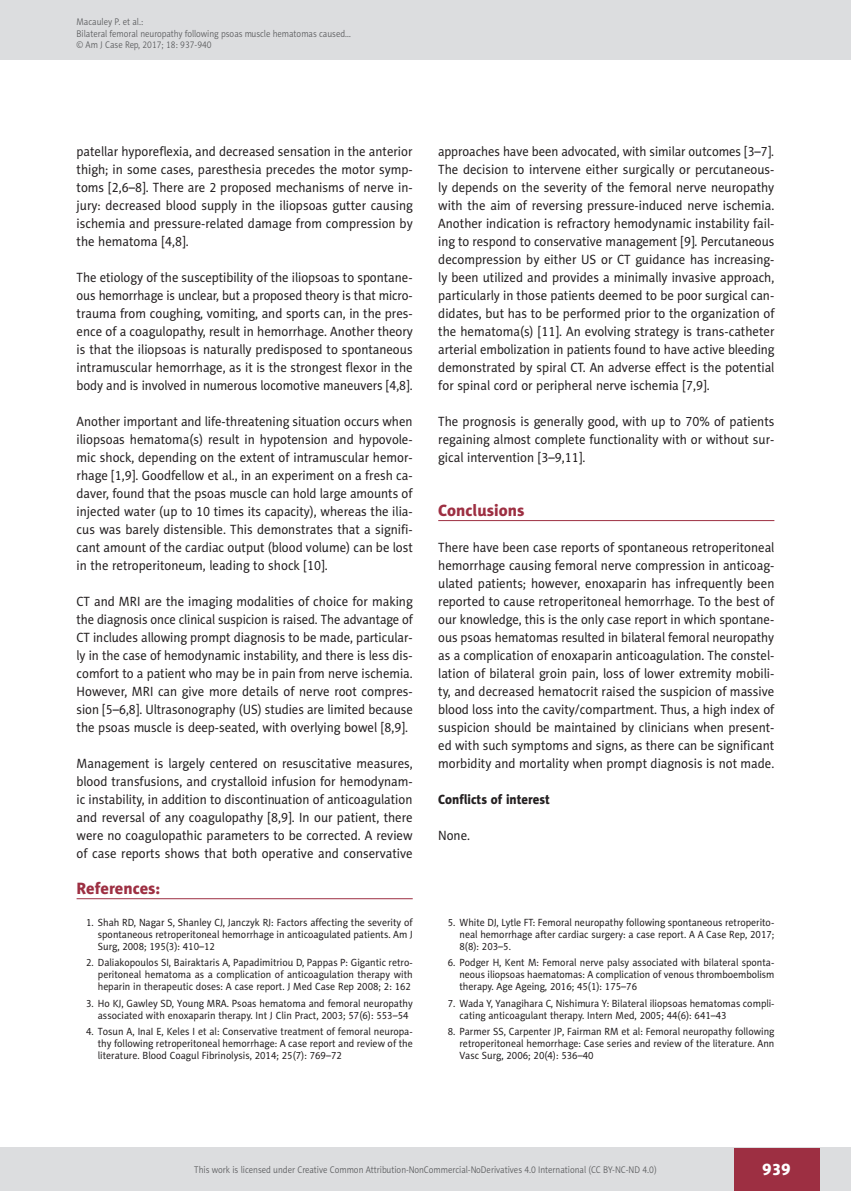
<style>
.page{position:relative;width:851px;height:1191px;background:#fff}
.page>*{position:absolute;margin:0;border:0;box-sizing:border-box;transform-origin:0 0}
.AJCR_Headline_1{font:16.5px "Naomi Sans EFN Heavy";color:#9d2f42}
.AJCR_Referencje_Tytu{font:16.5px "Naomi Sans EFN Heavy";color:#9d2f42}
.t1{font:16.5px "Naomi Sans EFN Heavy";color:#fff}
.AJCR_Body{font:13.5px/18px "Naomi Sans EFN";color:#231f20;text-align:justify;scale:.95 1}
.AJCR_Body-2{font:13.5px/18px "Naomi Sans EFN";color:#231f20;text-align:justify;scale:.94 1}
.AJCR_Headline_2{font:13.5px "Naomi Sans EFN Heavy";color:#231f20;scale:.95 1}
.AJCR_Referencje_punk{font:10.5px/12px "Naomi Sans EFN";color:#231f20;text-align:justify;scale:.95 1}
.AJCR_pagina_zywa{font:9.75px/11.2px "Naomi Sans EFN Light";color:#57585a;scale:.9 1}
.AJCR_pagina_sygnatur{font:9.75px "Naomi Sans EFN Light";color:#57585a;scale:.9 1}
</style>
<div class="page">
<hr style="left:438px;top:520px;width:336px;height:1px;background:#9d2f42">
<hr style="left:77px;top:898px;width:335px;height:1px;background:#9d2f42">
<div style="left:0;top:1148px;width:850px;height:43px;background:#dcdddf"></div>
<div style="left:733px;top:1147px;width:86px;height:43px;background:#9d2f42"></div>
<div style="left:0;top:0;width:850px;height:60px;background:#dcdddf"></div>
<p class="AJCR_pagina_zywa" style="left:77px;top:16px;width:306px">Macauley P. et al.:<br>Bilateral femoral neuropathy following psoas muscle hematomas caused…</p>
<p class="AJCR_pagina_sygnatur" style="left:77px;top:39px;width:152px">© Am J Case Rep, 2017; 18: 937-940</p>
<p class="AJCR_Body" style="left:77px;top:142px;width:355px">patellar hyporeflexia, and decreased sensation in the anterior thigh; in some cases, paresthesia precedes the motor symp&shy;toms [2,6–8]. There are 2 proposed mechanisms of nerve in&shy;jury: decreased blood supply in the iliopsoas gutter causing ischemia and pressure-related damage from compression by the hematoma [4,8].</p>
<p class="AJCR_Body" style="left:77px;top:268px;width:355px">The etiology of the susceptibility of the iliopsoas to spontane&shy;ous hemorrhage is unclear, but a proposed theory is that micro&shy;trauma from coughing, vomiting, and sports can, in the pres&shy;ence of a coagulopathy, result in hemorrhage. Another theory is that the iliopsoas is naturally predisposed to spontaneous intramuscular hemorrhage, as it is the strongest flexor in the body and is involved in numerous locomotive maneuvers [4,8].</p>
<p class="AJCR_Body" style="left:77px;top:412px;width:355px">Another important and life-threatening situation occurs when iliopsoas hematoma(s) result in hypotension and hypovole&shy;mic shock, depending on the extent of intramuscular hemor&shy;rhage [1,9]. Goodfellow et al., in an experiment on a fresh ca&shy;daver, found that the psoas muscle can hold large amounts of injected water (up to 10 times its capacity), whereas the ilia&shy;cus was barely distensible. This demonstrates that a signifi&shy;cant amount of the cardiac output (blood volume) can be lost in the retroperitoneum, leading to shock [10].</p>
<p class="AJCR_Body" style="left:77px;top:592px;width:355px">CT and MRI are the imaging modalities of choice for making the diagnosis once clinical suspicion is raised. The advantage of CT includes allowing prompt diagnosis to be made, particular&shy;ly in the case of hemodynamic instability, and there is less dis&shy;comfort to a patient who may be in pain from nerve ischemia.<br>However, MRI can give more details of nerve root compres&shy;sion [5–6,8]. Ultrasonography (US) studies are limited because the psoas muscle is deep-seated, with overlying bowel [8,9].</p>
<p class="AJCR_Body" style="left:77px;top:754px;width:355px">Management is largely centered on resuscitative measures, blood transfusions, and crystalloid infusion for hemodynam&shy;ic instability, in addition to discontinuation of anticoagulation and reversal of any coagulopathy [8,9]. In our patient, there were no coagulopathic parameters to be corrected. A review of case reports shows that both operative and conservative</p>
<p class="AJCR_Referencje_Tytu" style="left:77px;top:878px;width:85px">References:</p>
<p class="AJCR_Referencje_punk" style="left:98px;top:916px;width:333px;text-indent:-12px">1. Shah RD, Nagar S, Shanley CJ, Janczyk RJ: Factors affecting the severity of spontaneous retroperitoneal hemorrhage in anticoagulated patients. Am J Surg, 2008; 195(3): 410–12</p>
<p class="AJCR_Referencje_punk" style="left:98px;top:957px;width:333px;text-indent:-12px">2. Daliakopoulos SI, Bairaktaris A, Papadimitriou D, Pappas P: Gigantic retro&shy;peritoneal hematoma as a complication of anticoagulation therapy with heparin in therapeutic doses: A case report. J Med Case Rep 2008; 2: 162</p>
<p class="AJCR_Referencje_punk" style="left:98px;top:997px;width:333px;text-indent:-12px">3. Ho KJ, Gawley SD, Young MRA. Psoas hematoma and femoral neuropathy associated with enoxaparin therapy. Int J Clin Pract, 2003; 57(6): 553–54</p>
<p class="AJCR_Referencje_punk" style="left:98px;top:1025px;width:333px;text-indent:-12px">4. Tosun A, InaI E, Keles I et al: Conservative treatment of femoral neuropa&shy;thy following retroperitoneal hemorrhage: A case report and review of the literature. Blood Coagul Fibrinolysis, 2014; 25(7): 769–72</p>
<p class="AJCR_Body-2" style="left:438px;top:142px;width:359px">approaches have been advocated, with similar outcomes [3–7].<br>The decision to intervene either surgically or percutaneous&shy;ly depends on the severity of the femoral nerve neuropathy with the aim of reversing pressure-induced nerve ischemia.<br>Another indication is refractory hemodynamic instability fail&shy;ing to respond to conservative management [9]. Percutaneous decompression by either US or CT guidance has increasing&shy;ly been utilized and provides a minimally invasive approach, particularly in those patients deemed to be poor surgical can&shy;didates, but has to be performed prior to the organization of the hematoma(s) [11]. An evolving strategy is trans-catheter arterial embolization in patients found to have active bleeding demonstrated by spiral CT. An adverse effect is the potential for spinal cord or peripheral nerve ischemia [7,9].</p>
<p class="AJCR_Body" style="left:438px;top:412px;width:355px">The prognosis is generally good, with up to 70% of patients regaining almost complete functionality with or without sur&shy;gical intervention [3–9,11].</p>
<p class="AJCR_Headline_1" style="left:438px;top:500px;width:88px">Conclusions</p>
<p class="AJCR_Body" style="left:438px;top:538px;width:355px">There have been case reports of spontaneous retroperitoneal hemorrhage causing femoral nerve compression in anticoag&shy;ulated patients; however, enoxaparin has infrequently been reported to cause retroperitoneal hemorrhage. To the best of our knowledge, this is the only case report in which spontane&shy;ous psoas hematomas resulted in bilateral femoral neuropathy as a complication of enoxaparin anticoagulation. The constel&shy;lation of bilateral groin pain, loss of lower extremity mobili&shy;ty, and decreased hematocrit raised the suspicion of massive blood loss into the cavity/compartment. Thus, a high index of suspicion should be maintained by clinicians when present&shy;ed with such symptoms and signs, as there can be significant morbidity and mortality when prompt diagnosis is not made.</p>
<p class="AJCR_Headline_2" style="left:438px;top:791px;width:119px">Conflicts of interest</p>
<p class="AJCR_Body" style="left:438px;top:826px;width:35px">None.</p>
<p class="AJCR_Referencje_punk" style="left:459px;top:916px;width:333px;text-indent:-12px">5. White DJ, Lytle FT: Femoral neuropathy following spontaneous retroperito&shy;neal hemorrhage after cardiac surgery: a case report. A A Case Rep, 2017; 8(8): 203–5.</p>
<p class="AJCR_Referencje_punk" style="left:459px;top:957px;width:333px;text-indent:-12px">6. Podger H, Kent M: Femoral nerve palsy associated with bilateral sponta&shy;neous iliopsoas haematomas: A complication of venous thromboembolism therapy. Age Ageing, 2016; 45(1): 175–76</p>
<p class="AJCR_Referencje_punk" style="left:459px;top:997px;width:333px;text-indent:-12px">7. Wada Y, Yanagihara C, Nishimura Y: Bilateral iliopsoas hematomas compli&shy;cating anticoagulant therapy. Intern Med, 2005; 44(6): 641–43</p>
<p class="AJCR_Referencje_punk" style="left:459px;top:1025px;width:333px;text-indent:-12px">8. Parmer SS, Carpenter JP, Fairman RM et al: Femoral neuropathy following retroperitoneal hemorrhage: Case series and review of the literature. Ann Vasc Surg, 2006; 20(4): 536–40</p>
<p class="AJCR_pagina_zywa" style="left:194px;top:1164px;width:515px">This work is licensed under Creative Common Attribution-NonCommercial-NoDerivatives 4.0 International (CC BY-NC-ND 4.0)</p>
<p class="t1" style="left:762px;top:1159px;width:30px">939</p>
</div>
